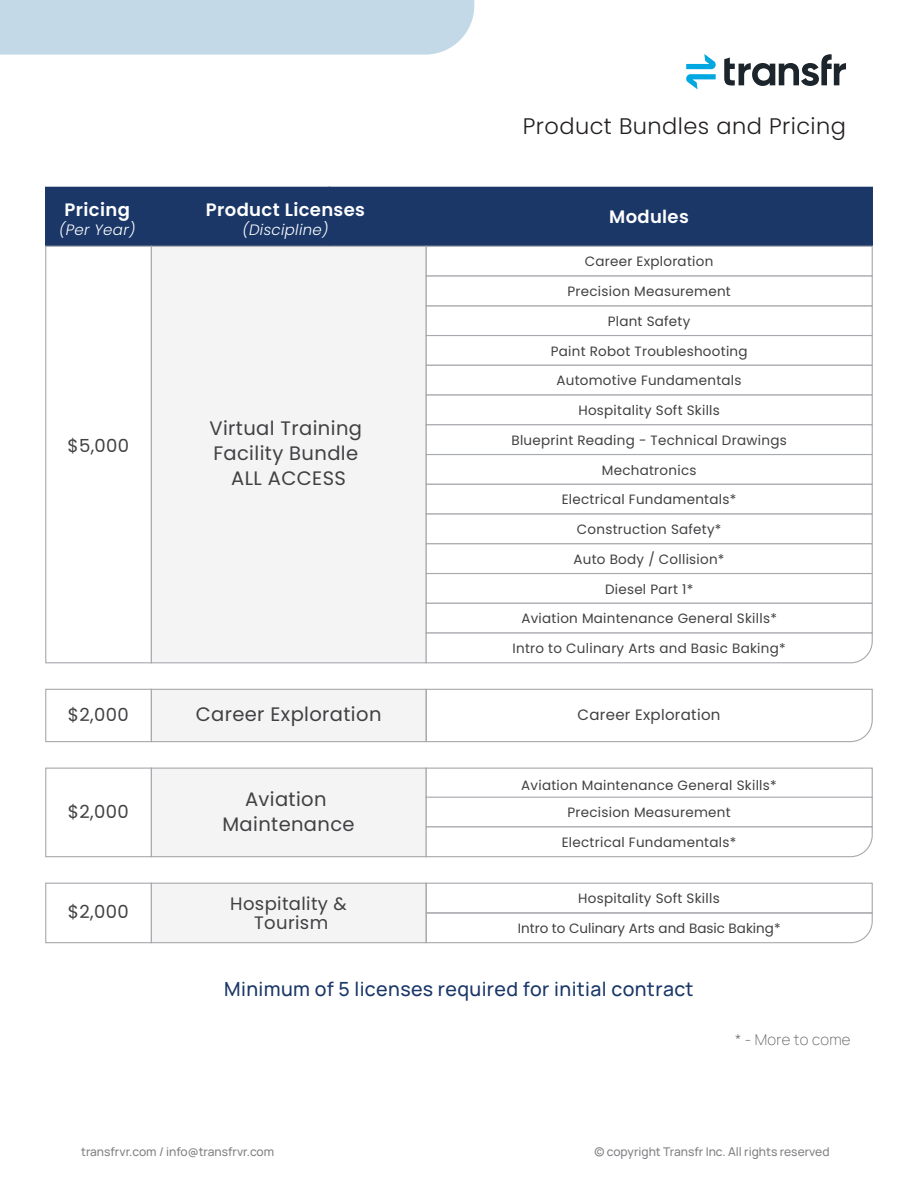
<style>
.page{position:relative;width:918px;height:1188px;background:#fff}
.page>*{position:absolute;margin:0;border:0;box-sizing:border-box;transform-origin:0 0}
.t1{font:300 22.5px "Poppins";letter-spacing:.02em;color:#231f20}
.t2{font:19.5px/24.9px "Poppins";letter-spacing:.02em;color:#414042;text-align:center}
.t3{font:500 19.5px "Manrope";letter-spacing:.02em;color:#1a3768}
.t4{font:18px/19.5px "Poppins";letter-spacing:.02em;color:#414042;text-align:center}
.t5{font:600 18px "Poppins";letter-spacing:.02em;color:#fff}
.t6{font:italic 300 15px "Poppins";letter-spacing:.02em;color:#fff}
.t7{font:15px "Poppins";letter-spacing:.02em;color:#414042}
.t8{font:200 15px "Manrope";letter-spacing:.02em;color:#606161}
.t9{font:13.5px "Poppins";letter-spacing:.02em;color:#414042}
.t10{font:13.5px "Poppins";color:#414042}
.t11{font:500 12px "Manrope";color:#808285}
</style>
<div class="page">
<div style="left:45px;top:187px;width:285px;height:59px;background:#1a3768;border:2px solid #1a3768"></div>
<div style="left:329px;top:187px;width:544px;height:59px;background:#1a3768;border:2px solid #1a3768"></div>
<div style="left:151px;top:689px;width:276px;height:53px;background:#f4f4f5;border:1px solid #a7a9ac"></div>
<div style="left:45px;top:689px;width:107px;height:53px;border:1px solid #a7a9ac"></div>
<svg style="left:425px;top:688px;width:448px;height:55px"></svg>
<div style="left:45px;top:768px;width:107px;height:89px;background:#fff;border:1px solid #a7a9ac"></div>
<div style="left:151px;top:768px;width:276px;height:89px;background:#f4f4f5;border:1px solid #a7a9ac"></div>
<div style="left:426px;top:768px;width:447px;height:30px;background:#fff;border:1px solid #a7a9ac"></div>
<div style="left:426px;top:797px;width:447px;height:30px;background:#fff;border:1px solid #a7a9ac"></div>
<svg style="left:425px;top:826px;width:448px;height:32px"></svg>
<div style="left:45px;top:883px;width:107px;height:60px;border:1px solid #a7a9ac"></div>
<div style="left:151px;top:883px;width:276px;height:60px;background:#f4f4f5;border:1px solid #a7a9ac"></div>
<div style="left:426px;top:883px;width:447px;height:31px;border:1px solid #a7a9ac"></div>
<svg style="left:425px;top:912px;width:448px;height:32px"></svg>
<div style="left:45px;top:246px;width:107px;height:417px;background:#fff;border:1px solid #a7a9ac"></div>
<div style="left:151px;top:246px;width:276px;height:417px;background:#f4f4f5;border:1px solid #a7a9ac"></div>
<div style="left:426px;top:305px;width:447px;height:31px;background:#fff;border:1px solid #a7a9ac"></div>
<div style="left:426px;top:246px;width:447px;height:31px;background:#fff;border:1px solid #a7a9ac"></div>
<div style="left:426px;top:275px;width:447px;height:31px;background:#fff;border:1px solid #a7a9ac"></div>
<div style="left:426px;top:335px;width:447px;height:31px;background:#fff;border:1px solid #a7a9ac"></div>
<div style="left:426px;top:365px;width:447px;height:31px;background:#fff;border:1px solid #a7a9ac"></div>
<div style="left:426px;top:394px;width:447px;height:31px;background:#fff;border:1px solid #a7a9ac"></div>
<div style="left:426px;top:424px;width:447px;height:31px;background:#fff;border:1px solid #a7a9ac"></div>
<div style="left:426px;top:454px;width:447px;height:31px;background:#fff;border:1px solid #a7a9ac"></div>
<div style="left:426px;top:484px;width:447px;height:31px;background:#fff;border:1px solid #a7a9ac"></div>
<div style="left:426px;top:513px;width:447px;height:31px;background:#fff;border:1px solid #a7a9ac"></div>
<div style="left:426px;top:543px;width:447px;height:31px;background:#fff;border:1px solid #a7a9ac"></div>
<div style="left:426px;top:573px;width:447px;height:31px;background:#fff;border:1px solid #a7a9ac"></div>
<div style="left:426px;top:603px;width:447px;height:31px;background:#fff;border:1px solid #a7a9ac"></div>
<svg style="left:425px;top:632px;width:448px;height:32px"></svg>
<div style="left:0;top:0;width:474px;height:55px;background:#c3d9e7"></div>
<svg style="left:724px;top:54px;width:122px;height:32px"></svg>
<svg style="left:686px;top:54px;width:30px;height:35px"></svg>
<h3 class="t5" style="left:65px;top:199px;width:67px">Pricing</h3>
<p class="t6" style="left:59px;top:221px;width:78px">(Per Year)</p>
<h3 class="t4" style="left:68px;top:436px;width:63px">$5,000</h3>
<h3 class="t5" style="left:206px;top:199px;width:161px">Product Licenses</h3>
<p class="t6" style="left:243px;top:221px;width:87px">(Discipline)</p>
<h2 class="t2" style="left:210px;top:416px;width:154px">Virtual Training<br>Facility Bundle<br>ALL ACCESS</h2>
<h1 class="t1" style="left:523px;top:113px;width:325px">Product Bundles and Pricing</h1>
<h3 class="t5" style="left:609px;top:206px;width:81px">Modules</h3>
<p class="t9" style="left:585px;top:254px;width:130px">Career Exploration</p>
<p class="t9" style="left:568px;top:284px;width:165px">Precision Measurement</p>
<p class="t9" style="left:608px;top:313px;width:84px">Plant Safety</p>
<p class="t9" style="left:551px;top:343px;width:198px">Paint Robot Troubleshooting</p>
<p class="t9" style="left:556px;top:373px;width:187px">Automotive Fundamentals</p>
<p class="t9" style="left:578px;top:403px;width:143px">Hospitality Soft Skills</p>
<p class="t9" style="left:512px;top:432px;width:277px">Blueprint Reading - Technical Drawings</p>
<p class="t9" style="left:602px;top:462px;width:96px">Mechatronics</p>
<p class="t9" style="left:562px;top:492px;width:176px">Electrical Fundamentals*</p>
<p class="t9" style="left:577px;top:522px;width:146px">Construction Safety*</p>
<p class="t9" style="left:574px;top:551px;width:152px">Auto Body / Collision*</p>
<p class="t9" style="left:605px;top:581px;width:90px">Diesel Part 1*</p>
<p class="t9" style="left:521px;top:611px;width:257px">Aviation Maintenance General Skills*</p>
<p class="t9" style="left:513px;top:641px;width:275px">Intro to Culinary Arts and Basic Baking*</p>
<h3 class="t4" style="left:68px;top:705px;width:62px">$2,000</h3>
<h2 class="t2" style="left:196px;top:702px;width:187px">Career Exploration</h2>
<p class="t7" style="left:578px;top:706px;width:144px">Career Exploration</p>
<h3 class="t4" style="left:68px;top:802px;width:62px">$2,000</h3>
<h2 class="t2" style="left:222px;top:786px;width:134px">Aviation<br>Maintenance</h2>
<p class="t9" style="left:521px;top:777px;width:257px">Aviation Maintenance General Skills*</p>
<p class="t9" style="left:567px;top:805px;width:165px">Precision Measurement</p>
<p class="t9" style="left:562px;top:835px;width:176px">Electrical Fundamentals*</p>
<h3 class="t4" style="left:68px;top:902px;width:62px">$2,000</h3>
<h3 class="t4" style="left:230px;top:894px;width:118px">Hospitality &amp;<br>Tourism</h3>
<p class="t9" style="left:578px;top:891px;width:143px">Hospitality Soft Skills</p>
<p class="t10" style="left:518px;top:921px;width:264px">Intro to Culinary Arts and Basic Baking*</p>
<h2 class="t3" style="left:224px;top:975px;width:471px">Minimum of 5 licenses required for initial contract</h2>
<p class="t8" style="left:735px;top:1029px;width:117px">* - More to come</p>
<p class="t11" style="left:81px;top:1143px;width:195px">transfrvr.com / info@transfrvr.com</p>
<p class="t11" style="left:594px;top:1143px;width:237px">© copyright Transfr Inc. All rights reserved</p>
</div>
